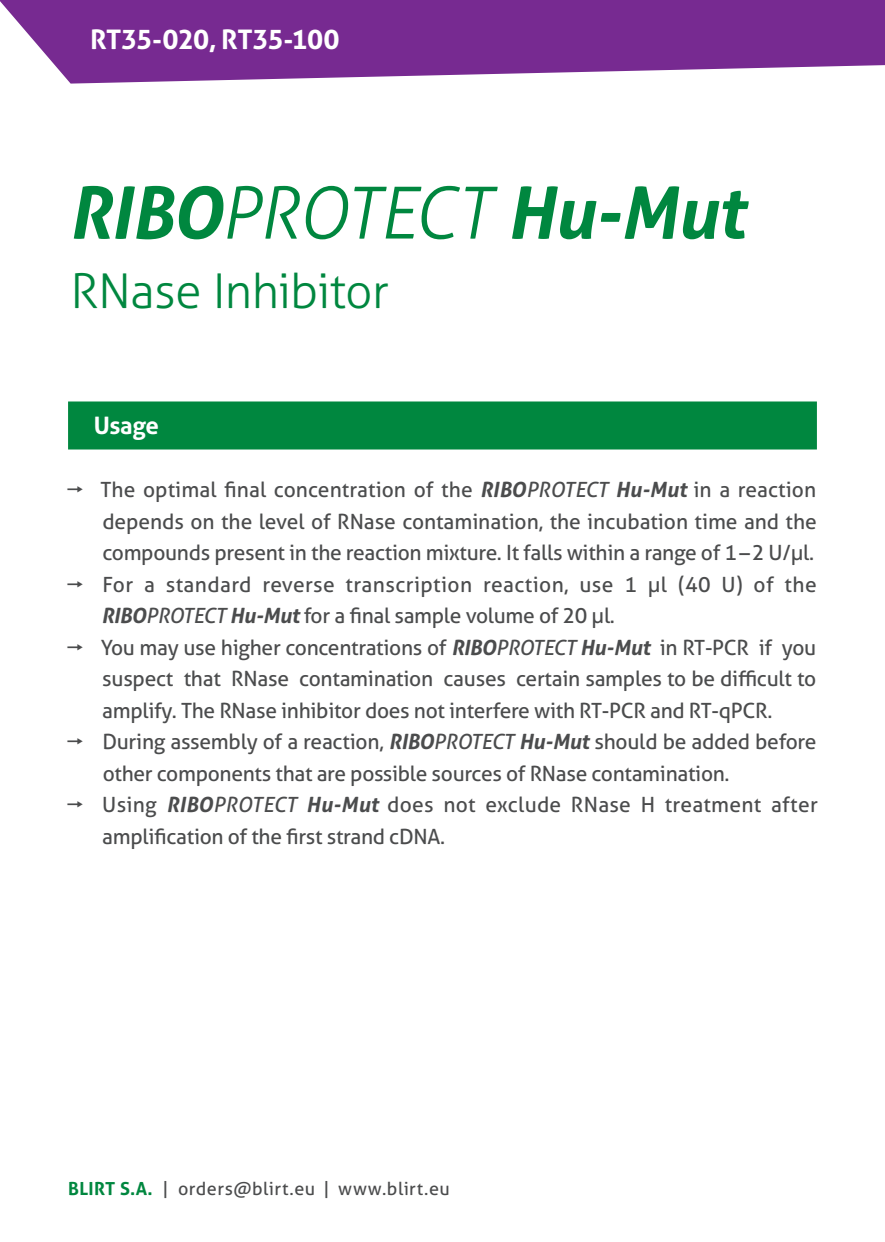
<style>
.page{position:relative;width:885px;height:1242px;background:#fff}
.page>*{position:absolute;margin:0;border:0;box-sizing:border-box;transform-origin:0 0}
.t1{font:italic 700 72px "Aller";letter-spacing:-.015em;color:#00873f}
.t2{font:300 48px "Aller";letter-spacing:-.02em;color:#00873f}
.t3{font:700 27px "Aller";letter-spacing:-.02em;color:#fff}
.t4{font:700 24px "Aller";letter-spacing:-.015em;color:#fff}
.t5{font:21px/31.5px "Aller";letter-spacing:-.015em;color:#4b4c4d;text-align:justify}
.t6{font:21px/31.5px "Aller";letter-spacing:.02em;color:#4b4c4d}
.t7{font:21px/31.5px "Aller";letter-spacing:.015em;color:#4b4c4d}
.t8{font:18px "Aller";letter-spacing:.025em;color:#4b4c4d}
.s1{font-weight:300}
.s2{font-weight:700;font-style:italic}
.s3{font-style:italic}
.s4{font-weight:700;color:#00873f}
</style>
<div class="page">
<div style="left:68px;top:401px;width:748px;height:48px;background:#00873f"></div>
<svg style="left:0;top:0;width:884px;height:84px;background:#8a48a0"></svg>
<p class="t3" style="left:90px;top:23px;width:251px">RT35-020, RT35-100</p>
<p class="t1" style="left:68px;top:168px;width:677px">RIBO<span class="s1">PROTECT</span> Hu-Mut</p>
<p class="t2" style="left:71px;top:262px;width:320px">RNase Inhibitor</p>
<p class="t4" style="left:94px;top:411px;width:67px">Usage</p>
<p class="t5" style="left:100px;top:474px;width:717px">The optimal final concentration of the <span class="s2">RIBO</span><span class="s3">PROTECT</span> <span class="s2">Hu-Mut</span> in a reaction depends on the level of RNase contamination, the incubation time and the compounds present in the reaction mixture. It falls within a range of 1–2 U/µl.</p>
<p class="t6" style="left:101px;top:568px;width:716px">For a standard reverse transcription reaction, use 1 µl (40 U) of the<br><span class="s2">RIBO</span><span class="s3">PROTECT</span> <span class="s2">Hu-Mut</span> for a final sample volume of 20 µl.</p>
<p class="t5" style="left:101px;top:631px;width:717px">You may use higher concentrations of <span class="s2">RIBO</span><span class="s3">PROTECT</span> <span class="s2">Hu-Mut</span> in RT-PCR if you suspect that RNase contamination causes certain samples to be difficult to amplify. The RNase inhibitor does not interfere with RT-PCR and RT-qPCR.</p>
<p class="t5" style="left:102px;top:726px;width:715px">During assembly of a reaction, <span class="s2">RIBO</span><span class="s3">PROTECT</span> <span class="s2">Hu-Mut</span> should be added before other components that are possible sources of RNase contamination.</p>
<p class="t7" style="left:102px;top:789px;width:717px">Using <span class="s2">RIBO</span><span class="s3">PROTECT</span> <span class="s2">Hu-Mut</span> does not exclude RNase H treatment after amplification of the first strand cDNA.</p>
<p class="t8" style="left:68px;top:1177px;width:383px"><span class="s4">BLIRT S.A.</span> | orders@blirt.eu | www.blirt.eu</p>
</div>
